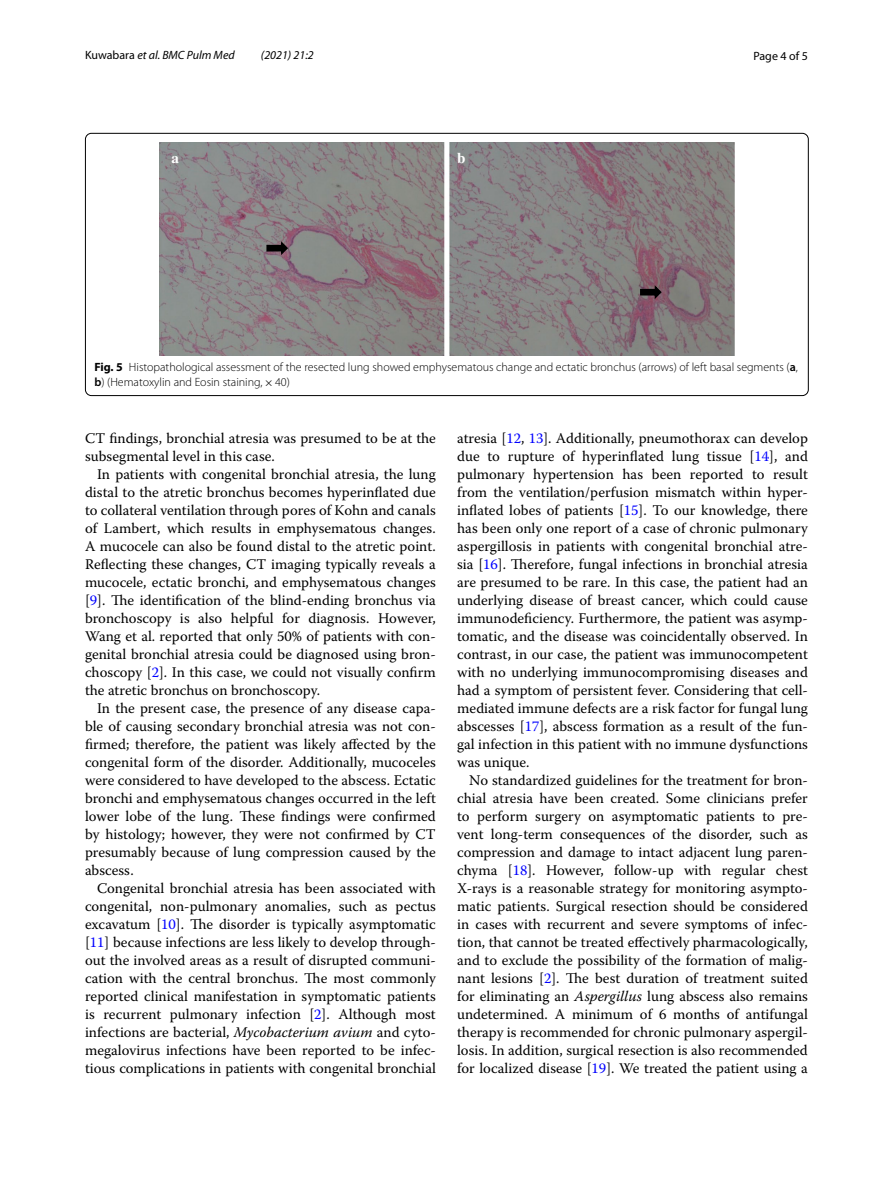
<style>
.page{position:relative;width:893px;height:1187px;background:#fff}
.page>*{position:absolute;margin:0;border:0;box-sizing:border-box;transform-origin:0 0}
.t1{font:700 15px "Times";color:#fff}
.t2{font:14.7px/18px "Warnock Pro";color:#000;text-align:justify}
.t3{font:300 12px/15px "Myriad Pro";color:#000}
.t4{font:italic 12px "Myriad Pro";color:#000}
.t5{font:12px "Myriad Pro";color:#000}
.s1{font-style:normal}
.s2{font-weight:700}
.s3{font-weight:600}
.s4{font-family:"MTSY";font-weight:400}
.s5{color:#00f}
.s6{font-style:italic}
</style>
<div class="page">
<img style="left:160px;top:142px;width:574px;height:214px">
<svg style="left:266px;top:239px;width:23px;height:18px"></svg>
<svg style="left:639px;top:283px;width:24px;height:18px"></svg>
<div style="left:85px;top:133px;width:723px;height:263px;border:1px solid #000;border-radius:6px"></div>
<p class="t4" style="left:85px;top:48px;width:151px"><span class="s1">Kuwabara</span> et al. BMC Pulm Med</p>
<p class="t4" style="left:261px;top:48px;width:54px">(2021) 21:2</p>
<p class="t5" style="left:753px;top:48px;width:56px">Page 4 of 5</p>
<p class="t1" style="left:171px;top:149px;width:9px">a</p>
<p class="t1" style="left:457px;top:149px;width:10px">b</p>
<p class="t3" style="left:94px;top:360px;width:705px"><span class="s2">Fig. 5</span> Histopathological assessment of the resected lung showed emphysematous change and ectatic bronchus (arrows) of left basal segments (<span class="s3">a</span>, <span class="s3">b</span>) (Hematoxylin and Eosin staining,<span class="s4">×</span>40)</p>
<p class="t2" style="left:85px;top:429px;width:352px">CT findings, bronchial atresia was presumed to be at the subsegmental level in this case.</p>
<p class="t2" style="left:85px;top:465px;width:352px;text-indent:12px">In patients with congenital bronchial atresia, the lung distal to the atretic bronchus becomes hyperinflated due to collateral ventilation through pores of Kohn and canals of Lambert, which results in emphysematous changes.<br>A mucocele can also be found distal to the atretic point.<br>Reflecting these changes, CT imaging typically reveals a mucocele, ectatic bronchi, and emphysematous changes [<span class="s5">9</span>]. The identification of the blind-ending bronchus via bronchoscopy is also helpful for diagnosis. However, Wang et al. reported that only 50% of patients with con&shy;genital bronchial atresia could be diagnosed using bron&shy;choscopy [<span class="s5">2</span>]. In this case, we could not visually confirm the atretic bronchus on bronchoscopy.</p>
<p class="t2" style="left:85px;top:699px;width:352px;text-indent:12px">In the present case, the presence of any disease capa&shy;ble of causing secondary bronchial atresia was not con&shy;firmed; therefore, the patient was likely affected by the congenital form of the disorder. Additionally, mucoceles were considered to have developed to the abscess. Ectatic bronchi and emphysematous changes occurred in the left lower lobe of the lung. These findings were confirmed by histology; however, they were not confirmed by CT presumably because of lung compression caused by the abscess.</p>
<p class="t2" style="left:85px;top:879px;width:352px;text-indent:12px">Congenital bronchial atresia has been associated with congenital, non-pulmonary anomalies, such as pectus excavatum [<span class="s5">10</span>]. The disorder is typically asymptomatic [<span class="s5">11</span>] because infections are less likely to develop through&shy;out the involved areas as a result of disrupted communi&shy;cation with the central bronchus. The most commonly reported clinical manifestation in symptomatic patients is recurrent pulmonary infection [<span class="s5">2</span>]. Although most infections are bacterial, <span class="s6">Mycobacterium avium</span> and cyto&shy;megalovirus infections have been reported to be infec&shy;tious complications in patients with congenital bronchial</p>
<p class="t2" style="left:457px;top:429px;width:352px">atresia [<span class="s5">12</span>, <span class="s5">13</span>]. Additionally, pneumothorax can develop due to rupture of hyperinflated lung tissue [<span class="s5">14</span>], and pulmonary hypertension has been reported to result from the ventilation/perfusion mismatch within hyper&shy;inflated lobes of patients [<span class="s5">15</span>]. To our knowledge, there has been only one report of a case of chronic pulmonary aspergillosis in patients with congenital bronchial atre&shy;sia [<span class="s5">16</span>]. Therefore, fungal infections in bronchial atresia are presumed to be rare. In this case, the patient had an underlying disease of breast cancer, which could cause immunodeficiency. Furthermore, the patient was asymp&shy;tomatic, and the disease was coincidentally observed. In contrast, in our case, the patient was immunocompetent with no underlying immunocompromising diseases and had a symptom of persistent fever. Considering that cell&shy;mediated immune defects are a risk factor for fungal lung abscesses [<span class="s5">17</span>], abscess formation as a result of the fun&shy;gal infection in this patient with no immune dysfunctions was unique.</p>
<p class="t2" style="left:457px;top:771px;width:352px;text-indent:12px">No standardized guidelines for the treatment for bron&shy;chial atresia have been created. Some clinicians prefer to perform surgery on asymptomatic patients to pre&shy;vent long-term consequences of the disorder, such as compression and damage to intact adjacent lung paren&shy;chyma [<span class="s5">18</span>]. However, follow-up with regular chest X-rays is a reasonable strategy for monitoring asympto&shy;matic patients. Surgical resection should be considered in cases with recurrent and severe symptoms of infec&shy;tion, that cannot be treated effectively pharmacologically, and to exclude the possibility of the formation of malig&shy;nant lesions [<span class="s5">2</span>]. The best duration of treatment suited for eliminating an <span class="s6">Aspergillus</span> lung abscess also remains undetermined. A minimum of 6 months of antifungal therapy is recommended for chronic pulmonary aspergil&shy;losis. In addition, surgical resection is also recommended for localized disease [<span class="s5">19</span>]. We treated the patient using a</p>
</div>
